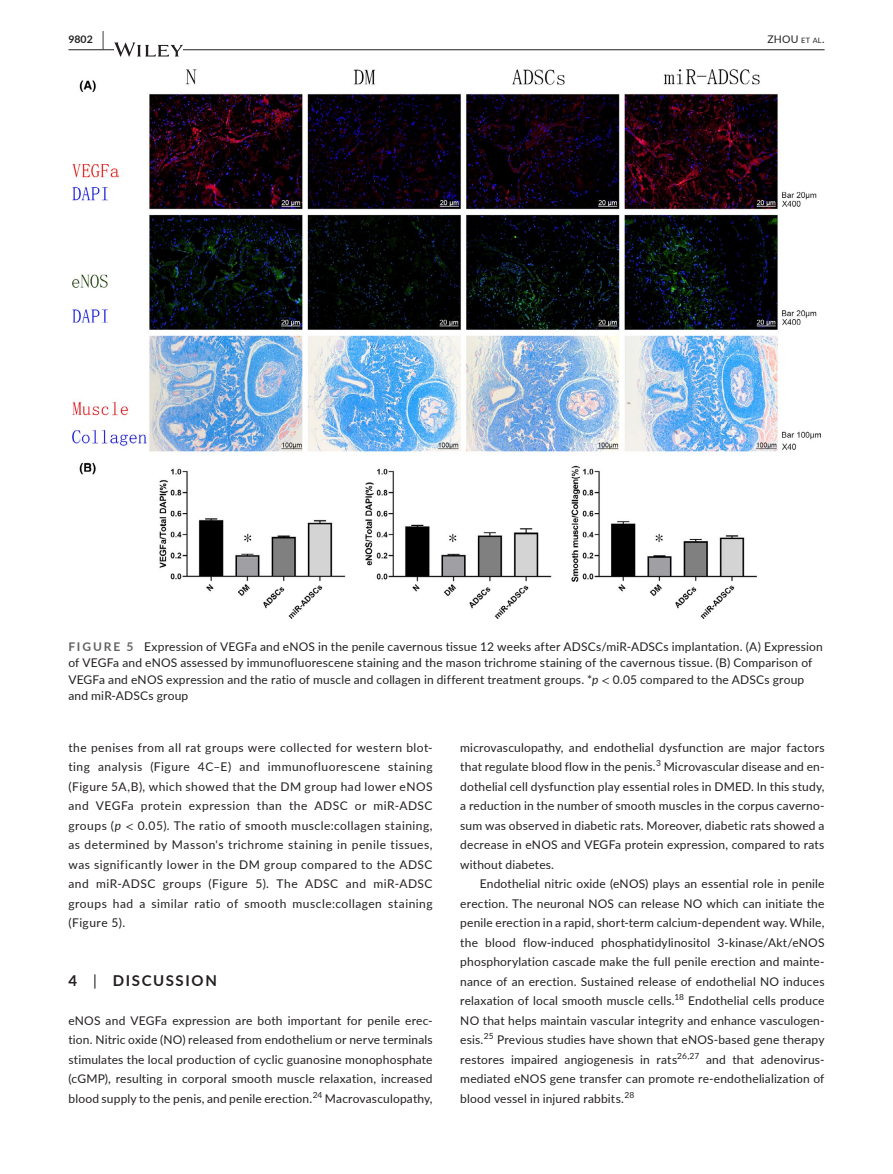
<style>
.page{position:relative;width:893px;height:1174px;background:#fff}
.page>*{position:absolute;margin:0;border:0;box-sizing:border-box;transform-origin:0 0}
.t1{font:700 15px "Lato";letter-spacing:.11em;color:#231f20}
.t2{font:12px/19.5px "Lato";letter-spacing:.015em;color:#231f20;text-align:justify}
.t3{font:10.5px "Lato";color:#231f20}
.t4{font:700 10.5px "Lato";color:#231f20}
.t5{font:8.4px "Lato";color:#231f20}
.s1{font-size:19.5px}
.s2{font-size:7.35px}
.s3{font-weight:700;color:#636366}
.s4{font-style:italic}
.s5{font-family:"STIX"}
.s6{font-weight:400}
</style>
<div class="page">
<hr style="left:68px;top:49px;width:756px;height:1px;background:#231f20">
<svg style="left:114px;top:42px;width:69px;height:15px"></svg>
<img style="left:72px;top:69px;width:749px;height:549px">
<p class="t4" style="left:68px;top:31px;width:37px">9802 <span class="s1">|</span></p>
<p class="t3" style="left:767px;top:31px;width:58px">ZHOU <span class="s2">et al</span>.</p>
<p class="t2" style="left:68px;top:637px;width:756px;line-height:16.5px;text-align:left"><span class="s3">FIGURE 5</span> Expression of VEGFa and eNOS in the penile cavernous tissue 12 weeks after ADSCs/miR-ADSCs implantation. (A) Expression of VEGFa and eNOS assessed by immunofluorescene staining and the mason trichrome staining of the cavernous tissue. (B) Comparison of VEGFa and eNOS expression and the ratio of muscle and collagen in different treatment groups. *<span class="s4">p</span> <span class="s5">&lt;</span> 0.05 compared to the ADSCs group and miR-ADSCs group</p>
<p class="t2" style="left:68px;top:737px;width:366px">the penises from all rat groups were collected for western blot&shy;ting analysis (Figure 4C–E) and immunofluorescene staining (Figure 5A,B), which showed that the DM group had lower eNOS and VEGFa protein expression than the ADSC or miR-ADSC groups (<span class="s4">p</span> <span class="s5">&lt;</span> 0.05). The ratio of smooth muscle:collagen staining, as determined by Masson's trichrome staining in penile tissues, was significantly lower in the DM group compared to the ADSC and miR-ADSC groups (Figure 5). The ADSC and miR-ADSC groups had a similar ratio of smooth muscle:collagen staining (Figure 5).</p>
<p class="t1" style="left:68px;top:969px;width:150px">4 <span class="s6">|</span> DISCUSSION</p>
<p class="t2" style="left:68px;top:1010px;width:366px">eNOS and VEGFa expression are both important for penile erec&shy;tion. Nitric oxide (NO) released from endothelium or nerve terminals stimulates the local production of cyclic guanosine monophosphate (cGMP), resulting in corporal smooth muscle relaxation, increased blood supply to the penis, and penile erection.<sup>24</sup> Macrovasculopathy,</p>
<p class="t2" style="left:460px;top:737px;width:366px">microvasculopathy, and endothelial dysfunction are major factors that regulate blood flow in the penis.</p>
<p class="t5" style="left:656px;top:757px;width:6px">3</p>
<p class="t2" style="left:460px;top:756px;width:366px;text-indent:203px">Microvascular disease and en&shy;dothelial cell dysfunction play essential roles in DMED. In this study, a reduction in the number of smooth muscles in the corpus caverno&shy;sum was observed in diabetic rats. Moreover, diabetic rats showed a decrease in eNOS and VEGFa protein expression, compared to rats without diabetes.</p>
<p class="t2" style="left:460px;top:873px;width:366px;text-indent:20px">Endothelial nitric oxide (eNOS) plays an essential role in penile erection. The neuronal NOS can release NO which can initiate the penile erection in a rapid, short-term calcium-dependent way. While, the blood flow-induced phosphatidylinositol 3-kinase/Akt/eNOS phosphorylation cascade make the full penile erection and mainte&shy;nance of an erection. Sustained release of endothelial NO induces relaxation of local smooth muscle cells.<sup>18</sup> Endothelial cells produce NO that helps maintain vascular integrity and enhance vasculogen&shy;esis.<sup>25</sup> Previous studies have shown that eNOS-based gene therapy restores impaired angiogenesis in rats<sup>26,27</sup> and that adenovirus&shy;mediated eNOS gene transfer can promote re-endothelialization of blood vessel in injured rabbits.<sup>28</sup></p>
</div>
